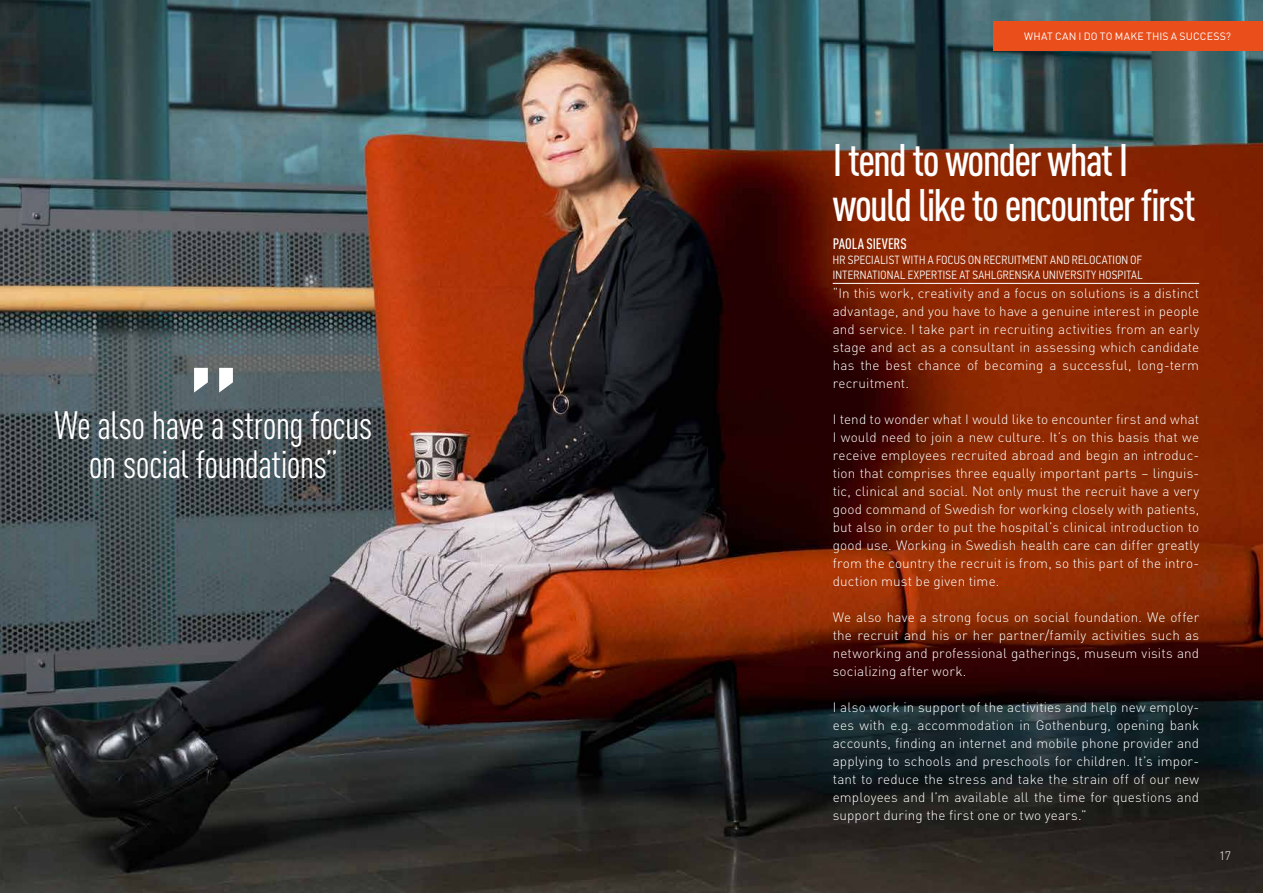
<style>
.page{position:relative;width:1263px;height:893px;background:#fff}
.page>*{position:absolute;margin:0;border:0;box-sizing:border-box;transform-origin:0 0}
.t1{font:500 150px "DIN Cond";color:#fff}
.t2{font:500 45px/45px "DIN Cond";letter-spacing:-.035em;color:#fff}
.t3{font:39px/39px "DIN Cond";letter-spacing:-.015em;color:#fff;text-align:center}
.t4{font:500 15px "DIN Cond";letter-spacing:-.005em;color:#fff}
.t5{font:300 13.5px/18px "DIN Pro";letter-spacing:.01em;color:#fff;text-align:justify}
.t6{font:300 12px/15px "PF Din Text Cond Std";letter-spacing:.03em;color:#fff}
.t7{font:300 12px "DIN Pro";color:#fff}
.t8{font:10.5px "DIN Pro";letter-spacing:.02em;color:#fff}
</style>
<div class="page">
<img style="left:0;top:0;width:1263px;height:893px">
<hr style="left:833px;top:283px;width:366px;height:1px;background:#fff">
<div style="left:994px;top:21px;width:269px;height:30px;background:#e94e1b"></div>
<h1 class="t1" style="left:185px;top:332px;width:57px">”</h1>
<h3 class="t3" style="left:55px;top:405px;width:319px">We also have a strong focus on social foundations”</h3>
<p class="t8" style="left:1024px;top:28px;width:208px">WHAT CAN I DO TO MAKE THIS A SUCCESS?</p>
<h2 class="t2" style="left:833px;top:137px;width:364px">I tend to wonder what I would like to encounter first</h2>
<p class="t4" style="left:833px;top:235px;width:75px">PAOLA SIEVERS</p>
<p class="t6" style="left:833px;top:252px;width:311px">HR SPECIALIST WITH A FOCUS ON RECRUITMENT AND RELOCATION OF<br>INTERNATIONAL EXPERTISE AT SAHLGRENSKA UNIVERSITY HOSPITAL</p>
<p class="t5" style="left:833px;top:283px;width:368px">“In this work, creativity and a focus on solutions is a distinct advantage, and you have to have a genuine interest in people and service. I take part in recruiting activities from an early stage and act as a consultant in assessing which candidate has the best chance of becoming a successful, long-term recruitment.</p>
<p class="t5" style="left:833px;top:409px;width:368px">I tend to wonder what I would like to encounter first and what I would need to join a new culture. It’s on this basis that we receive employees recruited abroad and begin an introduc&shy;tion that comprises three equally important parts – linguis&shy;tic, clinical and social. Not only must the recruit have a very good command of Swedish for working closely with patients, but also in order to put the hospital’s clinical introduction to good use. Working in Swedish health care can differ greatly from the country the recruit is from, so this part of the intro&shy;duction must be given time.</p>
<p class="t5" style="left:833px;top:607px;width:368px">We also have a strong focus on social foundation. We offer the recruit and his or her partner/family activities such as networking and professional gatherings, museum visits and socializing after work.</p>
<p class="t5" style="left:833px;top:697px;width:368px">I also work in support of the activities and help new employ&shy;ees with e.g. accommodation in Gothenburg, opening bank accounts, finding an internet and mobile phone provider and applying to schools and preschools for children. It’s impor&shy;tant to reduce the stress and take the strain off of our new employees and I’m available all the time for questions and support during the first one or two years.”</p>
<p class="t7" style="left:1219px;top:846px;width:13px">17</p>
</div>
